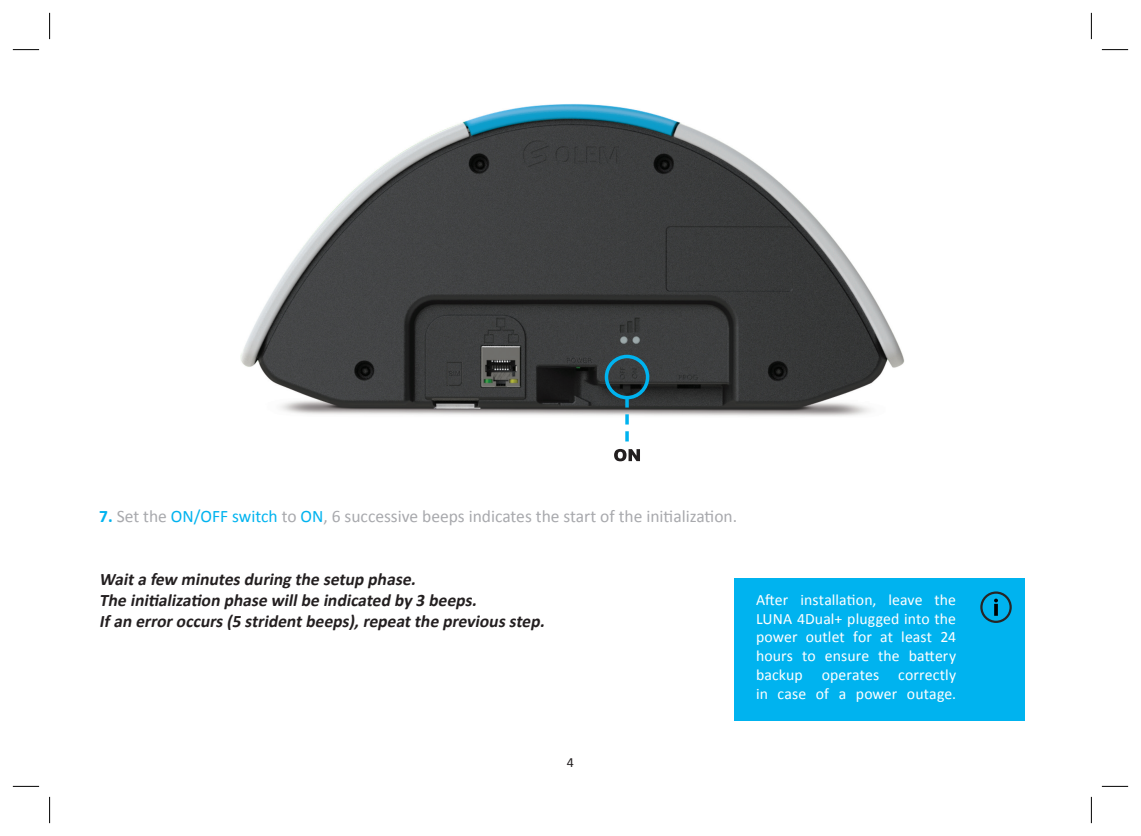
<style>
.page{position:relative;width:1141px;height:836px;background:#fff}
.page>*{position:absolute;margin:0;border:0;box-sizing:border-box;transform-origin:0 0}
.t1{font:italic 700 17.5px "Calibri";color:#231f20}
.t2{font:17.5px "Calibri";color:#a8a9ad}
.t3{font:15.75px/18.9px "Calibri";letter-spacing:.005em;color:#fff;text-align:justify}
.t4{font:14px "Calibri";color:#231f20}
.s1{font-weight:700;color:#00b3ef}
.s2{color:#00b3ef}
</style>
<div class="page">
<img style="left:240px;top:104px;width:664px;height:312px">
<div style="left:605px;top:355px;width:44px;height:44px;border:4px solid #00b3ef;border-radius:50%"></div>
<svg style="left:625px;top:397px;width:4px;height:44px"></svg>
<svg style="left:614px;top:449px;width:26px;height:12px"></svg>
<div style="left:734px;top:578px;width:290px;height:143px;background:#00b3ef"></div>
<svg style="left:980px;top:591px;width:32px;height:32px"></svg>
<svg style="left:13px;top:49px;width:26px;height:1px"></svg>
<svg style="left:1102px;top:49px;width:26px;height:1px"></svg>
<svg style="left:13px;top:786px;width:26px;height:1px"></svg>
<svg style="left:1102px;top:786px;width:26px;height:1px"></svg>
<svg style="left:49px;top:13px;width:1px;height:26px"></svg>
<svg style="left:49px;top:797px;width:1px;height:26px"></svg>
<svg style="left:1091px;top:13px;width:1px;height:26px"></svg>
<svg style="left:1091px;top:797px;width:1px;height:26px"></svg>
<p class="t2" style="left:99px;top:505px;width:639px"><span class="s1">7.</span> Set the <span class="s2">ON/OFF switch</span> to <span class="s2">ON</span>, 6 successive beeps indicates the start of the initialization.</p>
<p class="t1" style="left:99px;top:568px;width:322px">Waita few minutesduring the setup phase.</p>
<p class="t1" style="left:99px;top:589px;width:383px">The initialization phase willbe indicated by 3 beeps.</p>
<p class="t1" style="left:99px;top:610px;width:451px">Ifan erroroccurs(5 stridentbeeps),repeatthe previousstep.</p>
<p class="t3" style="left:756px;top:589px;width:202px">After installation, leave the LUNA 4Dual+ plugged into the power outlet for at least 24 hours to ensure the battery backup operates correctly in case of a power outage.</p>
<p class="t4" style="left:567px;top:753px;width:9px">4</p>
</div>
